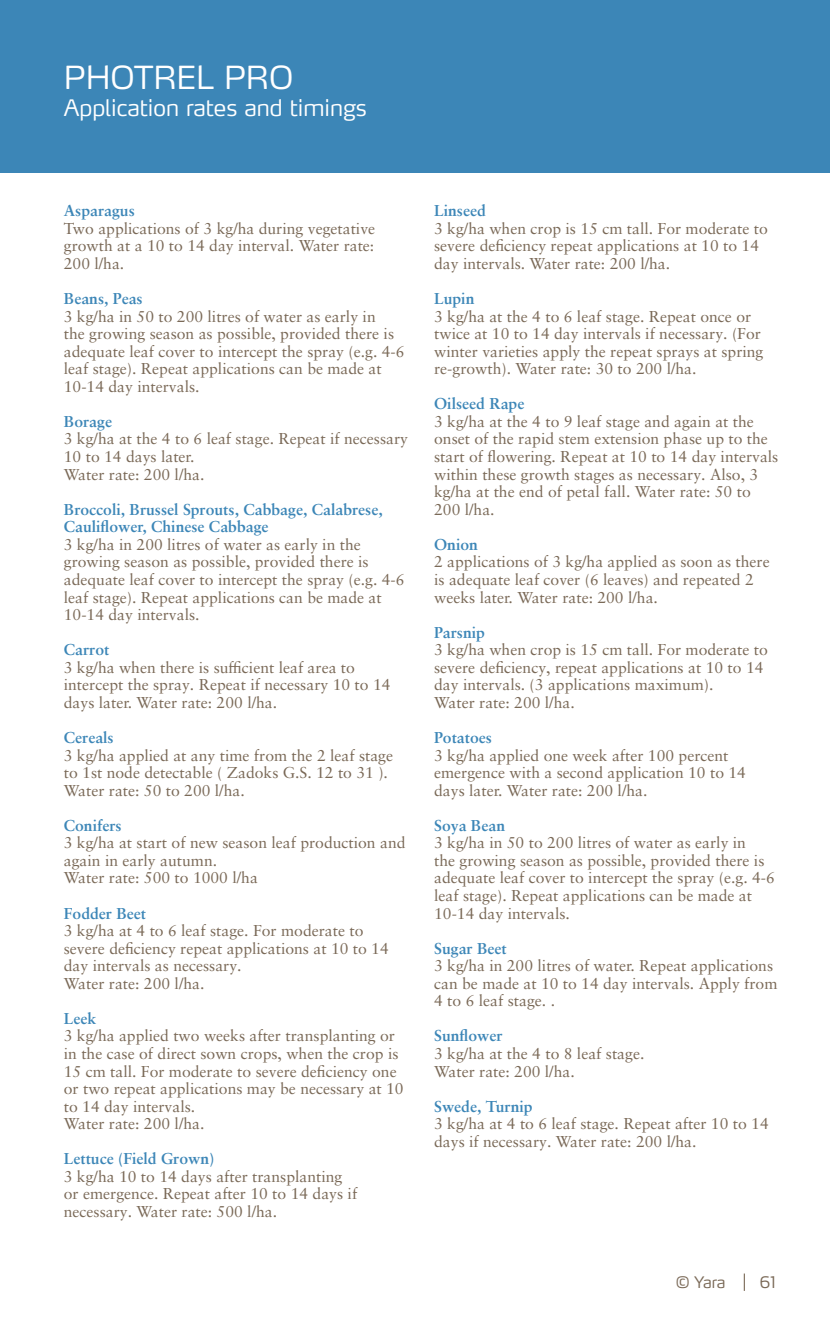
<style>
.page{position:relative;width:830px;height:1340px;background:#fff}
.page>*{position:absolute;margin:0;border:0;box-sizing:border-box;transform-origin:0 0}
.t1{font:300 31.5px "Yara Max LF";color:#fff}
.t2{font:300 22.5px "Yara Max LF";color:#fff}
._5_Body_copy_8pt{font:15.75px/17.6px "Sabon LT Pro";color:#7a6957}
._5_Body_copy_8pt-2{font:700 15.75px/17.6px "Sabon LT Pro";color:#3c86b7}
.t3{font:300 15.75px "Yara Max LF";letter-spacing:-.005em;color:#7a6957}
</style>
<div class="page">
<svg style="left:743px;top:1273px;width:1px;height:17px"></svg>
<div style="left:0;top:0;width:829px;height:172px;background:#3c86b7"></div>
<p class="t1" style="left:64px;top:58px;width:231px">PHOTREL PRO</p>
<p class="t2" style="left:64px;top:94px;width:304px">Application rates and timings</p>
<p class="_5_Body_copy_8pt-2" style="left:64px;top:201px;width:72px">Asparagus</p>
<p class="_5_Body_copy_8pt" style="left:64px;top:219px;width:313px;text-align:justify">Two applications of 3 kg/ha during vegetative growth at a 10 to 14 day interval. Water rate:<br>200 l/ha.</p>
<p class="_5_Body_copy_8pt-2" style="left:64px;top:289px;width:80px">Beans, Peas</p>
<p class="_5_Body_copy_8pt" style="left:64px;top:307px;width:342px">3 kg/ha in 50 to 200 litres of water as early in<br>the growing season as possible, provided there is adequate leaf cover to intercept the spray (e.g. 4-6 leaf stage). Repeat applications can be made at 10-14 day intervals.</p>
<p class="_5_Body_copy_8pt-2" style="left:64px;top:412px;width:50px">Borage</p>
<p class="_5_Body_copy_8pt" style="left:64px;top:430px;width:345px">3 kg/ha at the 4 to 6 leaf stage. Repeat if necessary<br>10 to 14 days later.</p>
<p class="_5_Body_copy_8pt" style="left:64px;top:465px;width:142px">Water rate: 200 l/ha.</p>
<p class="_5_Body_copy_8pt-2" style="left:64px;top:500px;width:320px">Broccoli, Brussel Sprouts, Cabbage, Calabrese,<br>Cauliflower, Chinese Cabbage</p>
<p class="_5_Body_copy_8pt" style="left:64px;top:535px;width:342px">3 kg/ha in 200 litres of water as early in the growing season as possible, provided there is adequate leaf cover to intercept the spray (e.g. 4-6 leaf stage). Repeat applications can be made at 10-14 day intervals.</p>
<p class="_5_Body_copy_8pt-2" style="left:64px;top:640px;width:47px">Carrot</p>
<p class="_5_Body_copy_8pt" style="left:64px;top:658px;width:328px">3 kg/ha when there is sufficient leaf area to intercept the spray. Repeat if necessary 10 to 14 days later. Water rate: 200 l/ha.</p>
<p class="_5_Body_copy_8pt-2" style="left:64px;top:728px;width:51px">Cereals</p>
<p class="_5_Body_copy_8pt" style="left:64px;top:746px;width:331px">3 kg/ha applied at any time from the 2 leaf stage to 1st node detectable ( Zadoks G.S. 12 to 31 ).<br>Water rate: 50 to 200 l/ha.</p>
<p class="_5_Body_copy_8pt-2" style="left:64px;top:816px;width:59px">Conifers</p>
<p class="_5_Body_copy_8pt" style="left:64px;top:833px;width:343px">3 kg/ha at start of new season leaf production and again in early autumn.</p>
<p class="_5_Body_copy_8pt" style="left:64px;top:868px;width:195px">Water rate: 500 to 1000 l/ha</p>
<p class="_5_Body_copy_8pt-2" style="left:64px;top:903px;width:84px">Fodder Beet</p>
<p class="_5_Body_copy_8pt" style="left:64px;top:921px;width:326px">3 kg/ha at 4 to 6 leaf stage. For moderate to severe deficiency repeat applications at 10 to 14 day intervals as necessary.</p>
<p class="_5_Body_copy_8pt" style="left:64px;top:974px;width:142px">Water rate: 200 l/ha.</p>
<p class="_5_Body_copy_8pt-2" style="left:64px;top:1009px;width:34px">Leek</p>
<p class="_5_Body_copy_8pt" style="left:64px;top:1026px;width:341px">3 kg/ha applied two weeks after transplanting or in the case of direct sown crops, when the crop is 15 cm tall. For moderate to severe deficiency one or two repeat applications may be necessary at 10 to 14 day intervals.</p>
<p class="_5_Body_copy_8pt" style="left:64px;top:1114px;width:142px">Water rate: 200 l/ha.</p>
<p class="_5_Body_copy_8pt-2" style="left:64px;top:1149px;width:152px">Lettuce (Field Grown)</p>
<p class="_5_Body_copy_8pt" style="left:64px;top:1167px;width:295px">3 kg/ha 10 to 14 days after transplanting or emergence. Repeat after 10 to 14 days if necessary. Water rate: 500 l/ha.</p>
<p class="_5_Body_copy_8pt-2" style="left:434px;top:201px;width:53px">Linseed</p>
<p class="_5_Body_copy_8pt" style="left:434px;top:219px;width:335px">3 kg/ha when crop is 15 cm tall. For moderate to severe deficiency repeat applications at 10 to 14 day intervals. Water rate: 200 l/ha.</p>
<p class="_5_Body_copy_8pt-2" style="left:434px;top:289px;width:42px">Lupin</p>
<p class="_5_Body_copy_8pt" style="left:434px;top:307px;width:331px">3 kg/ha at the 4 to 6 leaf stage. Repeat once or twice at 10 to 14 day intervals if necessary. (For winter varieties apply the repeat sprays at spring re-growth). Water rate: 30 to 200 l/ha.</p>
<p class="_5_Body_copy_8pt-2" style="left:434px;top:395px;width:92px">Oilseed Rape</p>
<p class="_5_Body_copy_8pt" style="left:434px;top:412px;width:345px">3 kg/ha at the 4 to 9 leaf stage and again at the onset of the rapid stem extension phase up to the start of flowering. Repeat at 10 to 14 day intervals within these growth stages as necessary. Also, 3 kg/ha at the end of petal fall. Water rate: 50 to 200 l/ha.</p>
<p class="_5_Body_copy_8pt-2" style="left:434px;top:535px;width:45px">Onion</p>
<p class="_5_Body_copy_8pt" style="left:434px;top:552px;width:337px">2 applications of 3 kg/ha applied as soon as there is adequate leaf cover (6 leaves) and repeated 2 weeks later. Water rate: 200 l/ha.</p>
<p class="_5_Body_copy_8pt-2" style="left:434px;top:623px;width:52px">Parsnip</p>
<p class="_5_Body_copy_8pt" style="left:434px;top:640px;width:335px">3 kg/ha when crop is 15 cm tall. For moderate to severe deficiency, repeat applications at 10 to 14 day intervals. (3 applications maximum).</p>
<p class="_5_Body_copy_8pt" style="left:434px;top:693px;width:142px">Water rate: 200 l/ha.</p>
<p class="_5_Body_copy_8pt-2" style="left:434px;top:728px;width:59px">Potatoes</p>
<p class="_5_Body_copy_8pt" style="left:434px;top:746px;width:313px">3 kg/ha applied one week after 100 percent emergence with a second application 10 to 14 days later. Water rate: 200 l/ha.</p>
<p class="_5_Body_copy_8pt-2" style="left:434px;top:816px;width:72px">Soya Bean</p>
<p class="_5_Body_copy_8pt" style="left:434px;top:833px;width:342px">3 kg/ha in 50 to 200 litres of water as early in<br>the growing season as possible, provided there is adequate leaf cover to intercept the spray (e.g. 4-6 leaf stage). Repeat applications can be made at 10-14 day intervals.</p>
<p class="_5_Body_copy_8pt-2" style="left:434px;top:939px;width:74px">Sugar Beet</p>
<p class="_5_Body_copy_8pt" style="left:434px;top:956px;width:345px">3 kg/ha in 200 litres of water. Repeat applications can be made at 10 to 14 day intervals. Apply from<br>4 to 6 leaf stage. .</p>
<p class="_5_Body_copy_8pt-2" style="left:434px;top:1026px;width:70px">Sunflower</p>
<p class="_5_Body_copy_8pt" style="left:434px;top:1044px;width:212px">3 kg/ha at the 4 to 8 leaf stage.</p>
<p class="_5_Body_copy_8pt" style="left:434px;top:1061px;width:142px">Water rate: 200 l/ha.</p>
<p class="_5_Body_copy_8pt-2" style="left:434px;top:1097px;width:100px">Swede, Turnip</p>
<p class="_5_Body_copy_8pt" style="left:434px;top:1114px;width:336px">3 kg/ha at 4 to 6 leaf stage. Repeat after 10 to 14 days if necessary. Water rate: 200 l/ha.</p>
<p class="t3" style="left:675px;top:1272px;width:51px">© Yara</p>
<p class="t3" style="left:759px;top:1272px;width:17px">61</p>
</div>
